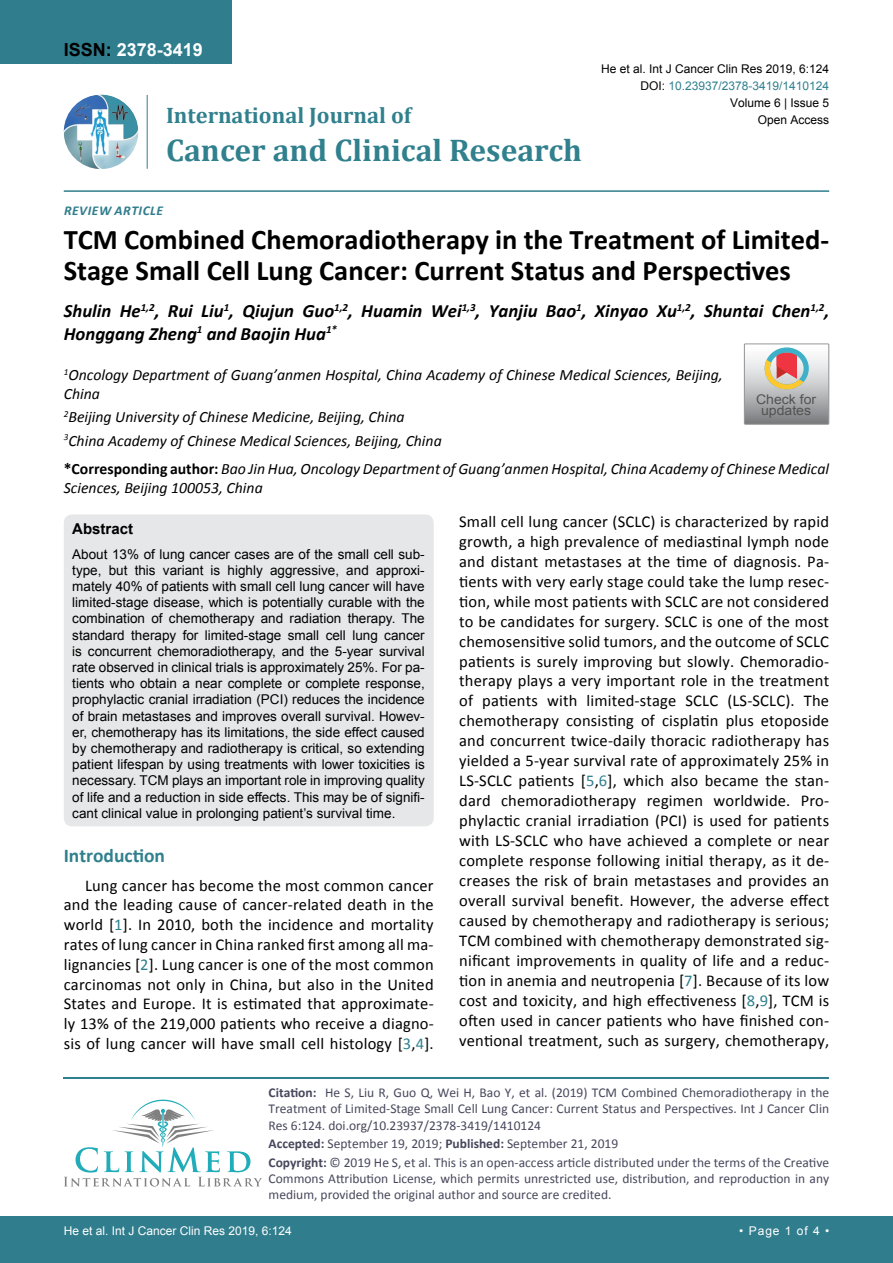
<style>
.page{position:relative;width:893px;height:1263px;background:#fff}
.page>*{position:absolute;margin:0;border:0;box-sizing:border-box;transform-origin:0 0}
.t1{font:700 31.5px "Cambria";color:#30808d}
.t2{font:700 28.5px/31.5px "Calibri";color:#000}
.t3{font:700 22.5px "Cambria";color:#30808d}
.t4{font:700 19.5px "Calibri";color:#30808d}
.t5{font:italic 700 18.75px/22.5px "Calibri";color:#000}
.t6{font:700 18px "Arial";color:#fff}
.t7{font:16.5px/20px "Calibri";letter-spacing:.01em;color:#000;text-align:justify}
.t8{font:italic 15.75px/18.9px "Calibri";color:#000}
.t9{font:700 15px "Arial";color:#000}
.t10{font:13.5px/16.2px "Arial";color:#000;text-align:justify}
.t11{font:13.5px/16.2px "Calibri";color:#47475c}
.t12{font:italic 700 13.5px "Calibri";letter-spacing:.04em;color:#307d8d}
.t13{font:13.35px/11.6px "Arial";color:#535353;text-align:center;scale:1.06 1}
.t14{font:12px "Arial";color:#000}
.t15{font:12px "Arial";color:#fff}
.t16{font:12px "Arial";color:#30808d}
.s1{color:#000}
.s2{font-weight:700;font-style:normal}
.s3{color:#30808d}
.s4{font-weight:700}
</style>
<div class="page">
<div style="left:0;top:0;width:231px;height:64px;background:#307d8d"></div>
<img style="left:64px;top:95px;width:74px;height:74px;border-radius:37px">
<hr style="left:147px;top:95px;width:1px;height:74px;background:#307d8d">
<hr style="left:64px;top:190px;width:765px;height:2px;background:#307d8d">
<hr style="left:64px;top:1077px;width:765px;height:1px;background:#30808d">
<svg style="left:64px;top:1100px;width:198px;height:86px"></svg>
<div style="left:0;top:1217px;width:893px;height:46px;background:#307d8d"></div>
<div style="left:744px;top:343px;width:85px;height:82px;border:1px solid #939598"></div>
<svg style="left:744px;top:344px;width:85px;height:80px;background:#bdb6b3"></svg>
<div style="left:64px;top:514px;width:370px;height:312px;background:#e6e7e8;border-radius:9px"></div>
<p class="t6" style="left:64px;top:38px;width:141px"><span class="s1">ISSN:</span> 2378-3419</p>
<h3 class="t3" style="left:166px;top:100px;width:247px">International Journal of</h3>
<h1 class="t1" style="left:166px;top:128px;width:417px">Cancer and Clinical Research</h1>
<p class="t12" style="left:64px;top:202px;width:101px">Review Article</p>
<p class="t14" style="left:601px;top:60px;width:230px">He et al. Int J Cancer Clin Res 2019, 6:124</p>
<p class="t14" style="left:730px;top:95px;width:101px">Volume 6 | Issue 5</p>
<p class="t16" style="left:640px;top:78px;width:190px"><span class="s1">DOI:</span> 10.23937/2378-3419/1410124</p>
<p class="t14" style="left:758px;top:112px;width:73px">Open Access</p>
<h2 class="t2" style="left:64px;top:224px;width:767px">TCM Combined Chemoradiotherapy in the Treatment of Limited-<br>Stage Small Cell Lung Cancer: Current Status and Perspectives</h2>
<p class="t5" style="left:64px;top:300px;width:767px">Shulin He<sup>1,2</sup>, Rui Liu<sup>1</sup>, Qiujun Guo<sup>1,2</sup>, Huamin Wei<sup>1,3</sup>, Yanjiu Bao<sup>1</sup>, Xinyao Xu<sup>1,2</sup>, Shuntai Chen<sup>1,2</sup>,<br>Honggang Zheng<sup>1</sup> and Baojin Hua<sup>1*</sup></p>
<p class="t8" style="left:64px;top:365px;width:661px"><sup>1</sup>Oncology Department of Guang’anmen Hospital, China Academy of Chinese Medical Sciences, Beijing,<br>China</p>
<p class="t8" style="left:64px;top:405px;width:379px;line-height:23.1px"><sup>2</sup>Beijing University of Chinese Medicine, Beijing, China<br><sup>3</sup>China Academy of Chinese Medical Sciences, Beijing, China</p>
<p class="t8" style="left:64px;top:459px;width:767px"><span class="s2">*Corresponding author:</span> Bao Jin Hua, Oncology Department of Guang’anmen Hospital, China Academy of Chinese Medical<br>Sciences, Beijing 100053, China</p>
<p class="t13" style="left:756px;top:393px;width:58px">Check for updates</p>
<p class="t9" style="left:72px;top:519px;width:62px">Abstract</p>
<p class="t10" style="left:72px;top:546px;width:354px">About 13% of lung cancer cases are of the small cell sub&shy;type, but this variant is highly aggressive, and approxi&shy;mately 40% of patients with small cell lung cancer will have limited-stage disease, which is potentially curable with the combination of chemotherapy and radiation therapy. The standard therapy for limited-stage small cell lung cancer is concurrent chemoradiotherapy, and the 5-year survival rate observed in clinical trials is approximately 25%. For pa&shy;tients who obtain a near complete or complete response, prophylactic cranial irradiation (PCI) reduces the incidence of brain metastases and improves overall survival. Howev&shy;er, chemotherapy has its limitations, the side effect caused by chemotherapy and radiotherapy is critical, so extending patient lifespan by using treatments with lower toxicities is necessary. TCM plays an important role in improving quality of life and a reduction in side effects. This may be of signifi&shy;cant clinical value in prolonging patient’s survival time.</p>
<p class="t4" style="left:64px;top:843px;width:103px">Introduction</p>
<p class="t7" style="left:64px;top:875px;width:371px;text-indent:21px">Lung cancer has become the most common cancer and the leading cause of cancer-related death in the world [<span class="s3">1</span>]. In 2010, both the incidence and mortality rates of lung cancer in China ranked first among all ma&shy;lignancies [<span class="s3">2</span>]. Lung cancer is one of the most common carcinomas not only in China, but also in the United States and Europe. It is estimated that approximate&shy;ly 13% of the 219,000 patients who receive a diagno&shy;sis of lung cancer will have small cell histology [<span class="s3">3</span>,<span class="s3">4</span>].</p>
<p class="t7" style="left:459px;top:511px;width:371px">Small cell lung cancer (SCLC) is characterized by rapid growth, a high prevalence of mediastinal lymph node and distant metastases at the time of diagnosis. Pa&shy;tients with very early stage could take the lump resec&shy;tion, while most patients with SCLC are not considered to be candidates for surgery. SCLC is one of the most chemosensitive solid tumors, and the outcome of SCLC patients is surely improving but slowly. Chemoradio&shy;therapy plays a very important role in the treatment of patients with limited-stage SCLC (LS-SCLC). The chemotherapy consisting of cisplatin plus etoposide and concurrent twice-daily thoracic radiotherapy has yielded a 5-year survival rate of approximately 25% in LS-SCLC patients [<span class="s3">5</span>,<span class="s3">6</span>], which also became the stan&shy;dard chemoradiotherapy regimen worldwide. Pro&shy;phylactic cranial irradiation (PCI) is used for patients with LS-SCLC who have achieved a complete or near complete response following initial therapy, as it de&shy;creases the risk of brain metastases and provides an overall survival benefit. However, the adverse effect caused by chemotherapy and radiotherapy is serious; TCM combined with chemotherapy demonstrated sig&shy;nificant improvements in quality of life and a reduc&shy;tion in anemia and neutropenia [<span class="s3">7</span>]. Because of its low cost and toxicity, and high effectiveness [<span class="s3">8</span>,<span class="s3">9</span>], TCM is often used in cancer patients who have finished con&shy;ventional treatment, such as surgery, chemotherapy,</p>
<p class="t11" style="left:269px;top:1084px;width:562px;text-align:justify"><span class="s4">Citation:</span> He S, Liu R, Guo Q, Wei H, Bao Y, et al. (2019) TCM Combined Chemoradiotherapy in the Treatment of Limited-Stage Small Cell Lung Cancer: Current Status and Perspectives. Int J Cancer Clin Res 6:124. doi.org/10.23937/2378-3419/1410124</p>
<p class="t11" style="left:269px;top:1134px;width:562px;line-height:18.6px"><span class="s4">Accepted:</span> September 19, 2019; <span class="s4">Published:</span> September 21, 2019<br><span class="s4">Copyright:</span> © 2019 He S, et al. This is an open-access article distributed under the terms of the Creative</p>
<p class="t11" style="left:269px;top:1170px;width:562px">Commons Attribution License, which permits unrestricted use, distribution, and reproduction in any medium, provided the original author and source are credited.</p>
<p class="t15" style="left:64px;top:1223px;width:230px">He et al. Int J Cancer Clin Res 2019, 6:124</p>
<p class="t15" style="left:739px;top:1223px;width:91px">• Page 1 of 4 •</p>
</div>
